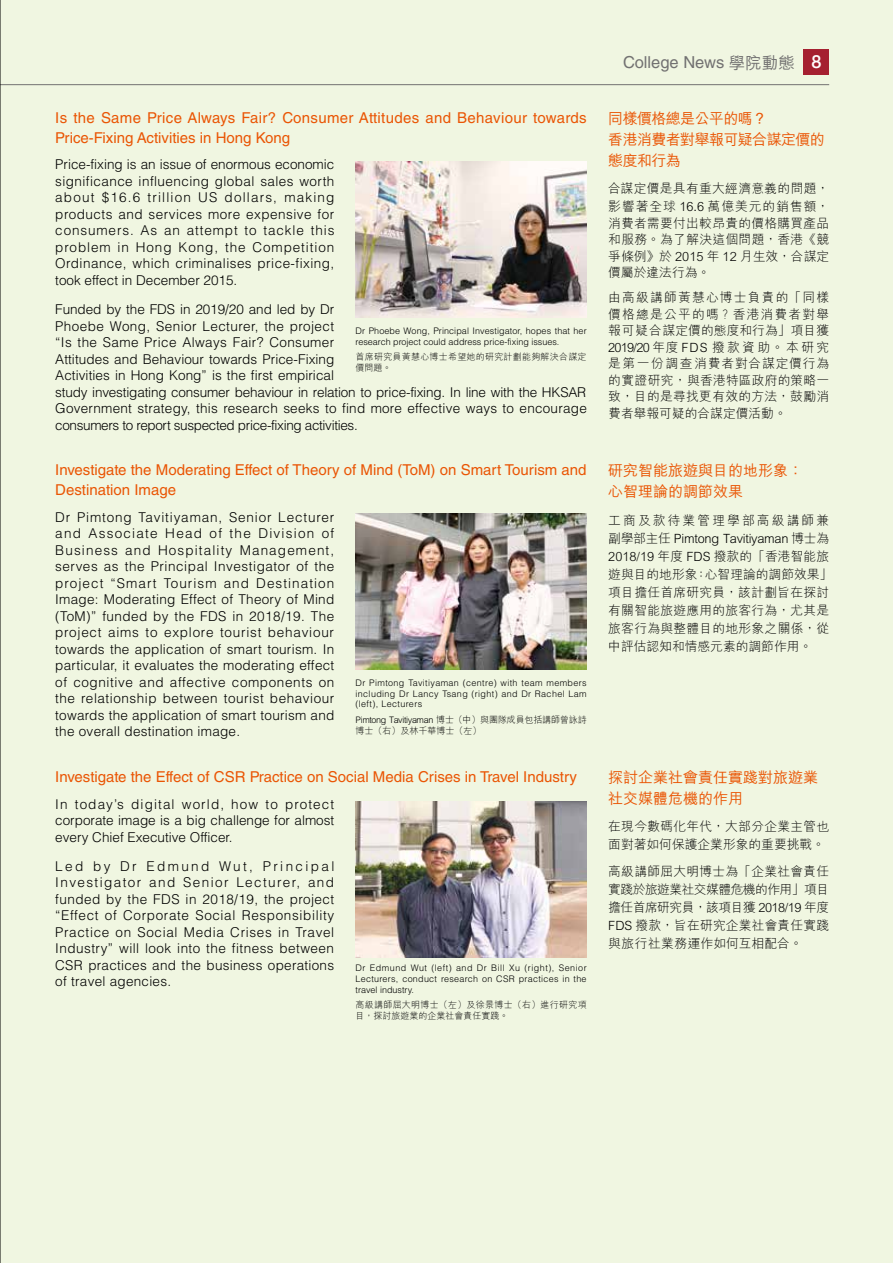
<style>
.page{position:relative;width:893px;height:1263px;background:#f0f6e1}
.page>*{position:absolute;margin:0;border:0;box-sizing:border-box;transform-origin:0 0}
.t1{font:16.5px "Helvetica LT Std";color:#727171}
.t2{font:15px/19.5px "Helvetica LT Std";color:#ea5504}
.t3{font:500 15px/21px "M Hei HK";color:#ea5504}
.t4{font:500 15px/21px "M Hei HK";letter-spacing:-.04em;color:#ea5504}
.t5{font:300 13.5px/16.5px "Helvetica LT Std";letter-spacing:.005em;color:#000;text-align:justify}
.t6{font:300 12.75px/18px "M Hei HK";letter-spacing:.015em;color:#000}
.t7{font:300 9px/10.8px "Helvetica LT Std";letter-spacing:.01em;color:#000;text-align:justify}
.t8{font:300 9px/10.8px "M Hei HK";letter-spacing:.03em;color:#000}
.t9{font:300 9px/10.8px "M Hei HK";color:#000}
.s1{font-family:"M Hei HK";font-weight:500}
.s2{font-family:"Helvetica Neue";font-weight:500;font-size:18px;color:#fff}
</style>
<div class="page">
<img style="left:356px;top:161px;width:231px;height:157px">
<img style="left:356px;top:513px;width:231px;height:157px">
<img style="left:356px;top:801px;width:231px;height:156px">
<hr style="left:0;top:84px;width:829px;height:1px;background:#727171">
<div style="left:804px;top:50px;width:25px;height:25px;background:#a52030"></div>
<hr style="left:0;top:0;width:1px;height:1263px;background:#000">
<p class="t2" style="left:55px;top:108px;width:533px">Is the Same Price Always Fair? Consumer Attitudes and Behaviour towards<br>Price-Fixing Activities in Hong Kong</p>
<p class="t5" style="left:55px;top:156px;width:281px">Price-fixing is an issue of enormous economic significance influencing global sales worth about $16.6 trillion US dollars, making products and services more expensive for consumers. As an attempt to tackle this problem in Hong Kong, the Competition Ordinance, which criminalises price-fixing, took effect in December 2015.</p>
<p class="t5" style="left:55px;top:301px;width:533px;text-align:left">Funded by the FDS in 2019/20 and led by Dr<br>Phoebe Wong, Senior Lecturer, the project<br>“Is the Same Price Always Fair? Consumer<br>Attitudes and Behaviour towards Price-Fixing<br>Activities in Hong Kong” is the first empirical<br>study investigating consumer behaviour in relation to price-fixing. In line with the HKSAR Government strategy, this research seeks to find more effective ways to encourage consumers to report suspected price-fixing activities.</p>
<p class="t7" style="left:356px;top:325px;width:233px">Dr Phoebe Wong, Principal Investigator, hopes that her research project could address price-fixing issues.</p>
<p class="t8" style="left:356px;top:351px;width:233px">首席研究員黃慧心博士希望她的研究計劃能夠解決合謀定價問題。</p>
<p class="t2" style="left:55px;top:460px;width:533px">Investigate the Moderating Effect of Theory of Mind (ToM) on Smart Tourism and<br>Destination Image</p>
<p class="t5" style="left:55px;top:508px;width:281px">Dr Pimtong Tavitiyaman, Senior Lecturer and Associate Head of the Division of Business and Hospitality Management, serves as the Principal Investigator of the project “Smart Tourism and Destination Image: Moderating Effect of Theory of Mind (ToM)” funded by the FDS in 2018/19. The project aims to explore tourist behaviour towards the application of smart tourism. In particular, it evaluates the moderating effect of cognitive and affective components on the relationship between tourist behaviour towards the application of smart tourism and the overall destination image.</p>
<p class="t7" style="left:356px;top:677px;width:233px">Dr Pimtong Tavitiyaman (centre) with team members including Dr Lancy Tsang (right) and Dr Rachel Lam (left), Lecturers</p>
<p class="t9" style="left:356px;top:714px;width:233px">Pimtong Tavitiyaman 博士（中）與團隊成員包括講師曾詠詩博士（右）及林千華博士（左）</p>
<p class="t2" style="left:55px;top:767px;width:523px">Investigate the Effect of CSR Practice on Social Media Crises in Travel Industry</p>
<p class="t5" style="left:55px;top:795px;width:281px">In today’s digital world, how to protect corporate image is a big challenge for almost every Chief Executive Officer.</p>
<p class="t5" style="left:55px;top:858px;width:281px">Led by Dr Edmund Wut, Principal Investigator and Senior Lecturer, and funded by the FDS in 2018/19, the project “Effect of Corporate Social Responsibility Practice on Social Media Crises in Travel Industry” will look into the fitness between CSR practices and the business operations of travel agencies.</p>
<p class="t7" style="left:356px;top:962px;width:233px">Dr Edmund Wut (left) and Dr Bill Xu (right), Senior Lecturers, conduct research on CSR practices in the travel industry.</p>
<p class="t8" style="left:356px;top:999px;width:233px">高級講師屈大明博士（左）及徐景博士（右）進行研究項目，探討旅遊業的企業社會責任實踐。</p>
<p class="t1" style="left:623px;top:53px;width:200px">College News <span class="s1">學院動態</span> <span class="s2">8</span></p>
<p class="t4" style="left:608px;top:107px;width:218px">同樣價格總是公平的嗎？<br>香港消費者對舉報可疑合謀定價的態度和行為</p>
<p class="t6" style="left:608px;top:179px;width:222px">合謀定價是具有重大經濟意義的問題，影響著全球 16.6 萬億美元的銷售額，</p>
<p class="t6" style="left:608px;top:215px;width:222px;line-height:16.5px;text-align:justify">消費者需要付出較昂貴的價格購買產品和服務。為了解決這個問題，香港《競爭條例》於 2015 年 12 月生效，合謀定價屬於違法行為。</p>
<p class="t6" style="left:608px;top:289px;width:222px;line-height:16.5px;text-align:justify">由高級講師黃慧心博士負責的「同樣價格總是公平的嗎？香港消費者對舉報可疑合謀定價的態度和行為」項目獲2019/20 年度 FDS 撥款資助。本研究是第一份調查消費者對合謀定價行為的實證研究，與香港特區政府的策略一致，目的是尋找更有效的方法，鼓勵消費者舉報可疑的合謀定價活動。</p>
<p class="t3" style="left:608px;top:459px;width:196px">研究智能旅遊與目的地形象：心智理論的調節效果</p>
<p class="t6" style="left:608px;top:510px;width:226px">工商及款待業管理學部高級講師兼副學部主任 Pimtong Tavitiyaman 博士為<br>2018/19 年度 FDS 撥款的「香港智能旅遊與目的地形象：心智理論的調節效果」項目擔任首席研究員，該計劃旨在探討有關智能旅遊應用的旅客行為，尤其是旅客行為與整體目的地形象之關係，從中評估認知和情感元素的調節作用。</p>
<p class="t3" style="left:608px;top:765px;width:211px">探討企業社會責任實踐對旅遊業社交媒體危機的作用</p>
<p class="t6" style="left:608px;top:817px;width:222px">在現今數碼化年代，大部分企業主管也面對著如何保護企業形象的重要挑戰。</p>
<p class="t6" style="left:608px;top:861px;width:222px;text-align:justify">高級講師屈大明博士為「企業社會責任實踐於旅遊業社交媒體危機的作用」項目擔任首席研究員，該項目獲 2018/19 年度FDS 撥款，旨在研究企業社會責任實踐與旅行社業務運作如何互相配合。</p>
</div>
